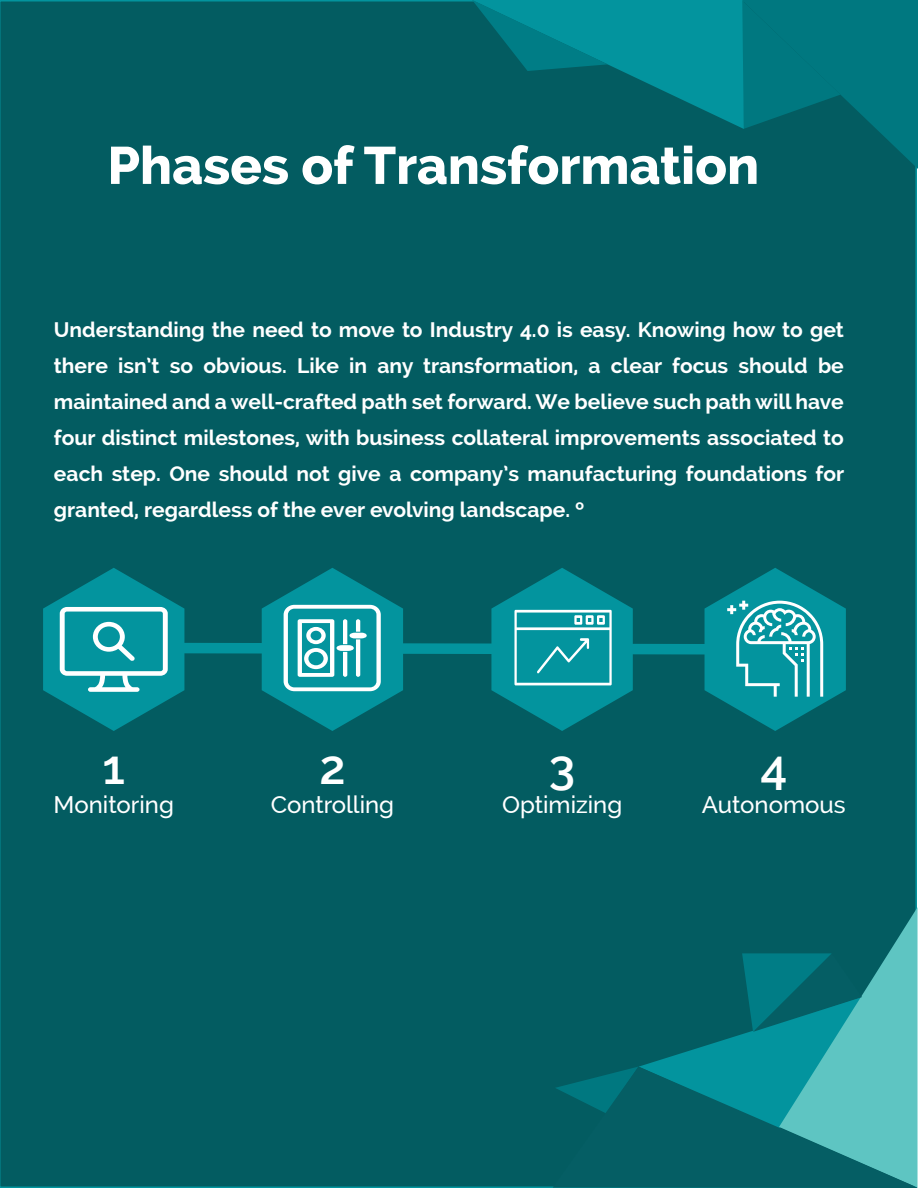
<style>
.page{position:relative;width:918px;height:1188px;background:#fff}
.page>*{position:absolute;margin:0;border:0;box-sizing:border-box;transform-origin:0 0}
.t1{font:800 52.5px "Raleway";color:#fff}
.t2{font:600 48px "Raleway";color:#fff}
.t3{font:500 24px "Raleway";color:#fff}
.t4{font:700 21px/36px "Raleway";color:#fff;text-align:justify}
</style>
<div class="page">
<div style="left:0;top:0;width:917px;height:1188px;background:#035c61"></div>
<svg style="left:472px;top:0;width:446px;height:169px;background:#027279"></svg>
<svg style="left:43px;top:568px;width:803px;height:163px;background:#148289"></svg>
<svg style="left:555px;top:907px;width:363px;height:281px;background:#15787d"></svg>
<h1 class="t1" style="left:107px;top:136px;width:653px">Phases of Transformation</h1>
<p class="t4" style="left:54px;top:312px;width:792px">Understanding the need to move to Industry 4.0 is easy. Knowing how to get there isn’t so obvious. Like in any transformation, a clear focus should be maintained and a well-crafted path set forward. We believe such path will have four distinct milestones, with business collateral improvements associated to each step. One should not give a company’s manufacturing foundations for granted, regardless of the ever evolving landscape. º</p>
<h2 class="t2" style="left:103px;top:739px;width:24px">1</h2>
<p class="t3" style="left:54px;top:790px;width:122px">Monitoring</p>
<h2 class="t2" style="left:319px;top:739px;width:28px">2</h2>
<p class="t3" style="left:271px;top:790px;width:125px">Controlling</p>
<h2 class="t2" style="left:549px;top:739px;width:28px">3</h2>
<p class="t3" style="left:502px;top:790px;width:122px">Optimizing</p>
<h2 class="t2" style="left:760px;top:739px;width:28px">4</h2>
<p class="t3" style="left:702px;top:790px;width:146px">Autonomous</p>
</div>
